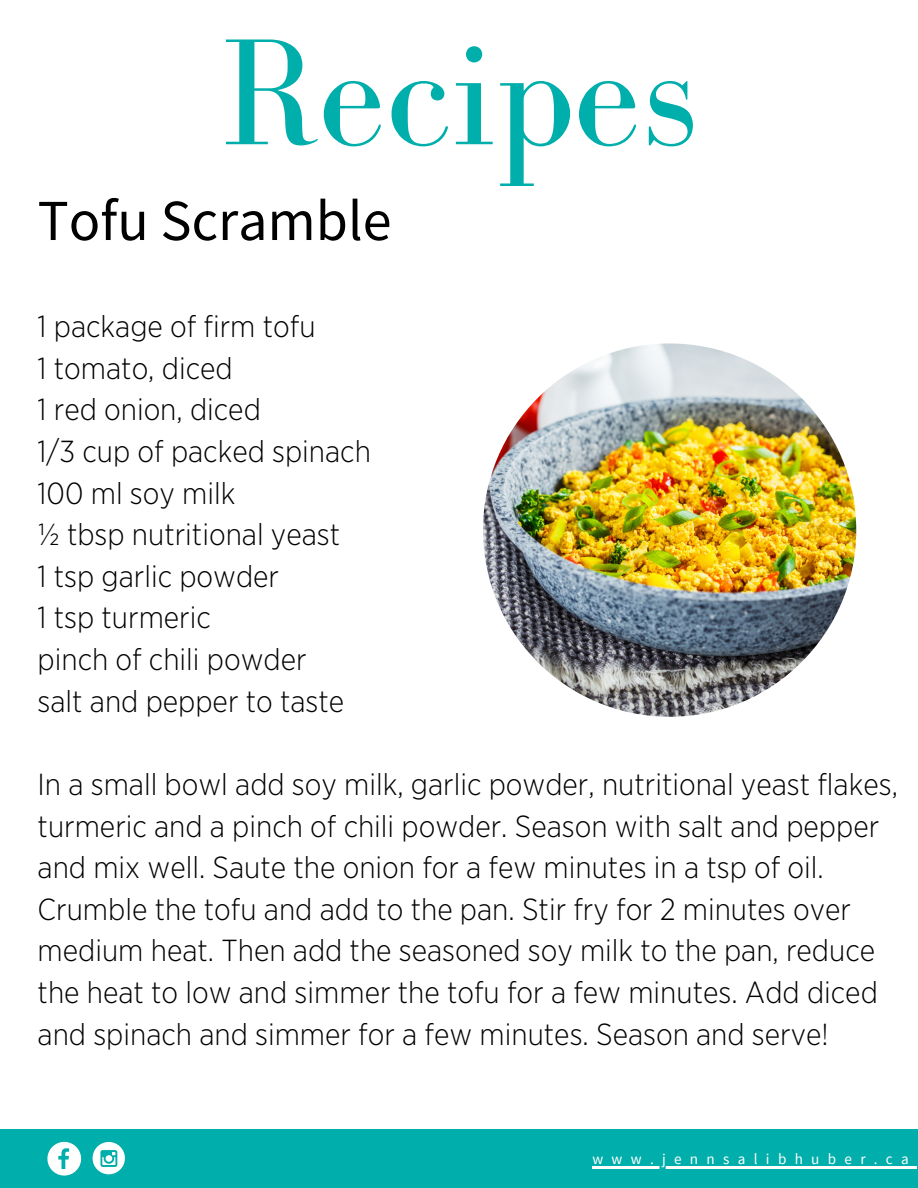
<style>
.page{position:relative;width:918px;height:1188px;background:#fff}
.page>*{position:absolute;margin:0;border:0;box-sizing:border-box;transform-origin:0 0}
.t1{font:155.85px "Bodoni FLF";color:#00aeab}
.t2{font:58.2px "Source Sans Pro";color:#000}
.t3{font:300 30.45px/41.7px "Gotham Narrow";color:#000}
.t4{font:15.15px "Source Sans Pro";letter-spacing:.55em;color:#fff}
</style>
<div class="page">
<div style="left:0;top:1130px;width:918px;height:58px;background:#00aeab"></div>
<img style="left:483px;top:343px;width:373px;height:374px;border-radius:50%">
<div style="left:93px;top:1142px;width:32px;height:32px;background:#fff;border-radius:50%"></div>
<svg style="left:100px;top:1150px;width:17px;height:17px"></svg>
<svg style="left:47px;top:1142px;width:34px;height:34px"></svg>
<hr style="left:592px;top:1166px;width:325px;height:2px;background:#fff">
<p class="t1" style="left:221px;top:8px;width:478px">Recipes</p>
<p class="t2" style="left:38px;top:183px;width:355px">Tofu Scramble</p>
<p class="t3" style="left:38px;top:307px;width:279px">1 package of firm tofu</p>
<p class="t3" style="left:38px;top:349px;width:197px">1 tomato, diced</p>
<p class="t3" style="left:38px;top:390px;width:225px">1 red onion, diced</p>
<p class="t3" style="left:38px;top:432px;width:335px">1/3 cup of packed spinach</p>
<p class="t3" style="left:38px;top:474px;width:199px">100 ml soy milk</p>
<p class="t3" style="left:38px;top:515px;width:304px">½ tbsp nutritional yeast</p>
<p class="t3" style="left:38px;top:557px;width:243px">1 tsp garlic powder</p>
<p class="t3" style="left:38px;top:598px;width:175px">1 tsp turmeric</p>
<p class="t3" style="left:38px;top:640px;width:270px">pinch of chili powder</p>
<p class="t3" style="left:38px;top:682px;width:308px">salt and pepper to taste</p>
<p class="t3" style="left:38px;top:765px;width:862px">In a small bowl add soy milk, garlic powder, nutritional yeast flakes, turmeric and a pinch of chili powder. Season with salt and pepper and mix well. Saute the onion for a few minutes in a tsp of oil.<br>Crumble the tofu and add to the pan. Stir fry for 2 minutes over medium heat. Then add the seasoned soy milk to the pan, reduce the heat to low and simmer the tofu for a few minutes. Add diced and spinach and simmer for a few minutes. Season and serve!</p>
<p class="t4" style="left:592px;top:1149px;width:318px">www.jennsalibhuber.ca</p>
</div>
